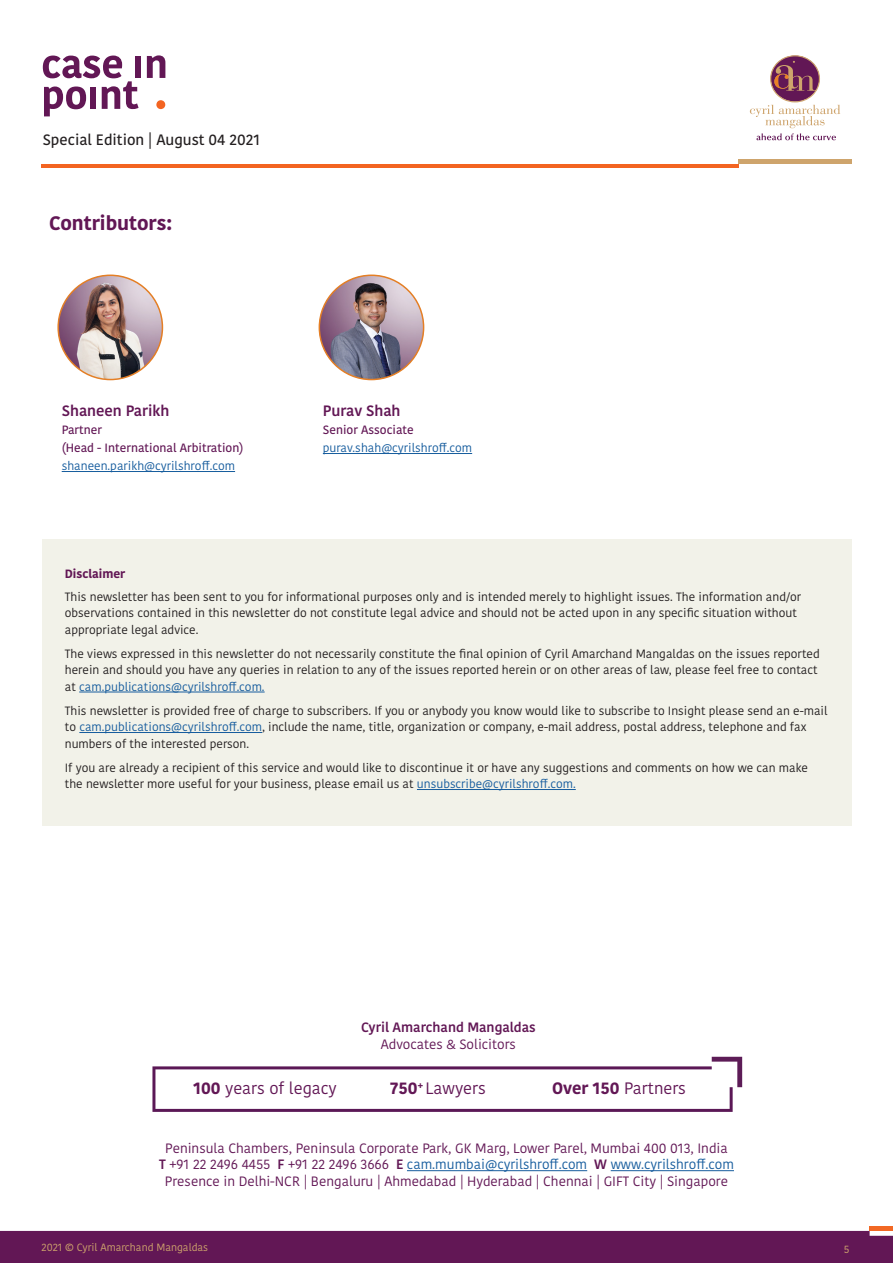
<style>
.page{position:relative;width:893px;height:1263px;background:#fff}
.page>*{position:absolute;margin:0;border:0;box-sizing:border-box;transform-origin:0 0}
.Contributors{font:700 19.5px "Kohinoor";color:#621755}
.t1{font:16.5px "Kohinoor";color:#621755}
.t2{font:500 15px "Kohinoor";color:#231f20}
.t3{font:600 15px "Kohinoor";color:#621755}
.t4{font:13.5px/16.2px "Kohinoor";color:#621755;text-align:center}
.t5{font:600 13.5px/16.2px "Kohinoor";color:#621755;text-align:center}
.t6{font:12px/16.5px "Kohinoor";color:#231f20}
.t7{font:12px "Kohinoor";color:#175d9e}
.t8{font:500 12px "Kohinoor";color:#621755}
.t9{font:700 12px "Kohinoor";color:#621755}
.t10{font:10.5px "Kohinoor";color:#cea46c}
.t11{font:10.5px "Kohinoor";color:#d1a66e}
.s1{color:#175d9e}
.s2{font-weight:400}
.s3{font-weight:700}
.s4{font-weight:600}
.s5{font-weight:500}
</style>
<div class="page">
<div style="left:0;top:1231px;width:893px;height:32px;background:#621755"></div>
<div style="left:870px;top:1226px;width:23px;height:5px;background:#f26824"></div>
<hr style="left:62px;top:471px;width:173px;height:1px;background:#175d9e">
<hr style="left:323px;top:453px;width:149px;height:1px;background:#175d9e">
<img style="left:58px;top:275px;width:104px;height:105px;border-radius:52px">
<div style="left:57px;top:275px;width:106px;height:105px;border:2px solid #e57f25;border-radius:50%"></div>
<img style="left:319px;top:275px;width:105px;height:105px;border-radius:52px">
<div style="left:319px;top:275px;width:105px;height:105px;border:2px solid #e57f25;border-radius:50%"></div>
<div style="left:42px;top:540px;width:809px;height:286px;background:#f2f2e9"></div>
<hr style="left:79px;top:692px;width:186px;height:1px;background:#175d9e">
<hr style="left:79px;top:732px;width:183px;height:1px;background:#175d9e">
<hr style="left:417px;top:789px;width:159px;height:1px;background:#175d9e">
<svg style="left:152px;top:1057px;width:590px;height:55px"></svg>
<hr style="left:407px;top:1170px;width:180px;height:1px;background:#175d9e">
<hr style="left:611px;top:1170px;width:123px;height:1px;background:#175d9e">
<hr style="left:41px;top:165px;width:698px;height:3px;background:#f36421">
<hr style="left:738px;top:159px;width:114px;height:4px;background:#cea46c">
<svg style="left:750px;top:55px;width:90px;height:85px"></svg>
<div style="left:136px;top:56px;width:5px;height:22px;background:#621755"></div>
<svg style="left:147px;top:55px;width:18px;height:23px"></svg>
<svg style="left:43px;top:56px;width:96px;height:60px"></svg>
<div style="left:156px;top:100px;width:9px;height:9px;background:#f36421;border-radius:50%"></div>
<p class="t2" style="left:43px;top:130px;width:219px">Special Edition | August 04 2021</p>
<p class="Contributors" style="left:49px;top:210px;width:125px">Contributors:</p>
<p class="t3" style="left:62px;top:401px;width:109px">Shaneen Parikh</p>
<p class="t8" style="left:62px;top:422px;width:42px">Partner</p>
<p class="t8" style="left:62px;top:440px;width:183px">(Head - International Arbitration)</p>
<p class="t7" style="left:62px;top:458px;width:175px">shaneen.parikh@cyrilshroff.com</p>
<p class="t3" style="left:323px;top:401px;width:79px">Purav Shah</p>
<p class="t8" style="left:323px;top:422px;width:92px">Senior Associate</p>
<p class="t7" style="left:323px;top:440px;width:151px">purav.shah@cyrilshroff.com</p>
<p class="t9" style="left:65px;top:566px;width:62px">Disclaimer</p>
<p class="t6" style="left:65px;top:589px;width:738px">This newsletter has been sent to you for informational purposes only and is intended merely to highlight issues. The information and/or observations contained in this newsletter do not constitute legal advice and should not be acted upon in any specific situation without appropriate legal advice.</p>
<p class="t6" style="left:65px;top:646px;width:756px">The views expressed in this newsletter do not necessarily constitute the final opinion of Cyril Amarchand Mangaldas on the issues reported herein and should you have any queries in relation to any of the issues reported herein or on other areas of law, please feel free to contact at <span class="s1">cam.publications@cyrilshroff.com.</span></p>
<p class="t6" style="left:65px;top:703px;width:764px">This newsletter is provided free of charge to subscribers. If you or anybody you know would like to subscribe to Insight please send an e-mail to <span class="s1">cam.publications@cyrilshroff.com</span>, include the name, title, organization or company, e-mail address, postal address, telephone and fax numbers of the interested person.</p>
<p class="t6" style="left:65px;top:760px;width:745px">If you are already a recipient of this service and would like to discontinue it or have any suggestions and comments on how we can make the newsletter more useful for your business, please email us at <span class="s1">unsubscribe@cyrilshroff.com.</span></p>
<p class="t5" style="left:361px;top:1020px;width:176px">Cyril Amarchand Mangaldas<br><span class="s2">Advocates &amp; Solicitors</span></p>
<p class="t1" style="left:193px;top:1078px;width:145px"><span class="s3">100</span> years of legacy</p>
<p class="t1" style="left:391px;top:1078px;width:97px"><span class="s3">750</span><sup>+</sup> Lawyers</p>
<p class="t1" style="left:552px;top:1078px;width:136px"><span class="s3">Over 150</span> Partners</p>
<p class="t4" style="left:159px;top:1140px;width:576px">Peninsula Chambers, Peninsula Corporate Park, GK Marg, Lower Parel, Mumbai 400 013, India<br><span class="s4">T</span> +91 22 2496 4455 <span class="s4">F</span> +91 22 2496 3666 <span class="s4">E</span> <span class="s1">cam.mumbai@cyrilshroff.com</span> <span class="s4">W</span> <span class="s1">www.cyrilshroff.com<br></span>Presence in Delhi-NCR | Bengaluru | Ahmedabad | Hyderabad | Chennai | GIFT City | Singapore</p>
<p class="t10" style="left:41px;top:1241px;width:168px">2021 <span class="s5">©</span> Cyril Amarchand Mangaldas</p>
<p class="t11" style="left:844px;top:1242px;width:7px">5</p>
</div>
